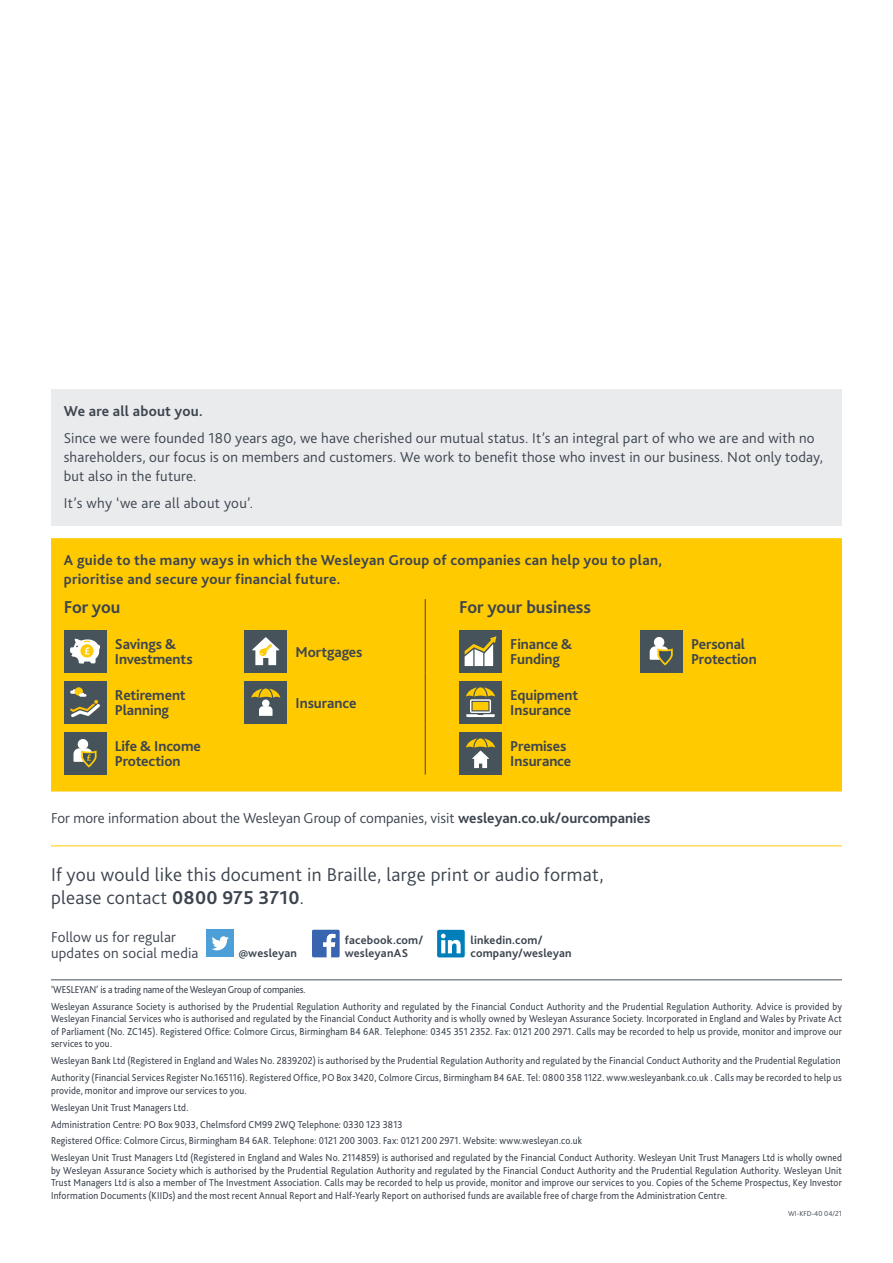
<style>
.page{position:relative;width:893px;height:1263px;background:#fff}
.page>*{position:absolute;margin:0;border:0;box-sizing:border-box;transform-origin:0 0}
.t1{font:300 19.5px/22.5px "Bliss 2";letter-spacing:.015em;color:#3c444f}
.t2{font:700 18px "Bliss 2";color:#3c444f}
.t3{font:300 15px/18.8px "Bliss 2";letter-spacing:.01em;color:#3c444f}
.t4{font:700 15px/15px "Bliss 2";letter-spacing:-.005em;color:#3c444f}
.t5{font:700 15px/18.8px "Bliss 2";letter-spacing:.02em;color:#3c444f}
.t6{font:700 15px "Bliss 2";letter-spacing:.015em;color:#3c444f}
.t7{font:700 12px/13.5px "Bliss 2";letter-spacing:.015em;color:#3c444f}
.t8{font:10.5px/16.8px "Bliss 2";letter-spacing:.015em;color:#3c444f;scale:.9 1}
.t9{font:300 7.5px "Bliss 2";color:#3c444f}
.s1{font-weight:700}
</style>
<div class="page">
<div style="left:51px;top:389px;width:791px;height:44px;background:#eaebed"></div>
<div style="left:51px;top:416px;width:791px;height:82px;background:#eaebed"></div>
<div style="left:51px;top:483px;width:791px;height:42px;background:#eaebed"></div>
<hr style="left:51px;top:845px;width:791px;height:1px;background:#ffca00">
<hr style="left:51px;top:979px;width:791px;height:1px;background:#46535a">
<div style="left:51px;top:538px;width:791px;height:253px;background:#ffca00"></div>
<hr style="left:425px;top:599px;width:1px;height:31px;background:#3c444f">
<hr style="left:425px;top:630px;width:1px;height:42px;background:#3c444f">
<hr style="left:425px;top:681px;width:1px;height:42px;background:#3c444f">
<hr style="left:425px;top:732px;width:1px;height:42px;background:#3c444f">
<div style="left:64px;top:630px;width:42px;height:42px;background:#46535a"></div>
<svg style="left:70px;top:638px;width:30px;height:26px"></svg>
<div style="left:244px;top:630px;width:43px;height:42px;background:#46535a"></div>
<svg style="left:252px;top:637px;width:27px;height:28px"></svg>
<div style="left:459px;top:630px;width:43px;height:42px;background:#46535a"></div>
<svg style="left:465px;top:636px;width:31px;height:30px"></svg>
<div style="left:640px;top:630px;width:42px;height:42px;background:#46535a"></div>
<div style="left:654px;top:637px;width:10px;height:10px;background:#fff;border-radius:50%"></div>
<svg style="left:650px;top:646px;width:23px;height:19px"></svg>
<div style="left:64px;top:681px;width:42px;height:42px;background:#46535a"></div>
<svg style="left:70px;top:689px;width:30px;height:28px"></svg>
<div style="left:244px;top:681px;width:43px;height:42px;background:#46535a"></div>
<div style="left:262px;top:699px;width:8px;height:8px;background:#fff;border-radius:50%"></div>
<svg style="left:259px;top:706px;width:14px;height:10px"></svg>
<svg style="left:251px;top:688px;width:29px;height:10px"></svg>
<div style="left:459px;top:681px;width:43px;height:42px;background:#46535a"></div>
<svg style="left:466px;top:687px;width:29px;height:30px"></svg>
<div style="left:64px;top:732px;width:42px;height:42px;background:#46535a"></div>
<div style="left:78px;top:739px;width:10px;height:10px;background:#fff;border-radius:50%"></div>
<svg style="left:73px;top:748px;width:24px;height:19px"></svg>
<div style="left:459px;top:732px;width:43px;height:42px;background:#46535a"></div>
<svg style="left:466px;top:738px;width:29px;height:30px"></svg>
<div style="left:206px;top:929px;width:28px;height:28px;background:#4c9fd7"></div>
<svg style="left:212px;top:936px;width:17px;height:14px"></svg>
<svg style="left:312px;top:930px;width:28px;height:27px"></svg>
<div style="left:437px;top:930px;width:28px;height:27px;background:#007eba;border-radius:2px"></div>
<svg style="left:441px;top:934px;width:20px;height:19px"></svg>
<h3 class="t6" style="left:64px;top:402px;width:141px">We are all about you.</h3>
<p class="t3" style="left:64px;top:429px;width:761px">Since we were founded 180 years ago, we have cherished our mutual status. It’s an integral part of who we are and with no shareholders, our focus is on members and customers. We work to benefit those who invest in our business. Not only today, but also in the future.</p>
<h3 class="t3" style="left:64px;top:493px;width:191px">It’s why ‘we are all about you’.</h3>
<h3 class="t5" style="left:64px;top:551px;width:600px">A guide to the many ways in which the Wesleyan Group of companies can help you to plan, prioritise and secure your financial future.</h3>
<h2 class="t2" style="left:64px;top:596px;width:58px">For you</h2>
<h2 class="t2" style="left:459px;top:596px;width:133px">For your business</h2>
<h3 class="t4" style="left:115px;top:637px;width:79px">Savings &amp;<br>Investments</h3>
<h3 class="t4" style="left:296px;top:644px;width:68px">Mortgages</h3>
<h3 class="t4" style="left:510px;top:637px;width:64px">Finance &amp;<br>Funding</h3>
<h3 class="t4" style="left:691px;top:637px;width:67px">Personal<br>Protection</h3>
<h3 class="t4" style="left:115px;top:688px;width:72px">Retirement<br>Planning</h3>
<h3 class="t4" style="left:296px;top:695px;width:63px">Insurance</h3>
<h3 class="t4" style="left:510px;top:688px;width:70px">Equipment<br>Insurance</h3>
<h3 class="t4" style="left:115px;top:739px;width:88px">Life &amp; Income<br>Protection</h3>
<h3 class="t4" style="left:510px;top:739px;width:63px">Premises<br>Insurance</h3>
<h3 class="t3" style="left:51px;top:808px;width:601px">For more information about the Wesleyan Group of companies, visit <span class="s1">wesleyan.co.uk/ourcompanies</span></h3>
<h1 class="t1" style="left:51px;top:863px;width:554px">If you would like this document in Braille, large print or audio format, please contact <span class="s1">0800 975 3710</span>.</h1>
<h3 class="t3" style="left:51px;top:928px;width:149px;line-height:16.5px">Follow us for regular updates on social media</h3>
<p class="t8" style="left:51px;top:981px;width:880px">‘WESLEYAN’ is a trading name of the Wesleyan Group of companies.<br>Wesleyan Assurance Society is authorised by the Prudential Regulation Authority and regulated by the Financial Conduct Authority and the Prudential Regulation Authority. Advice is provided by</p>
<p class="t8" style="left:51px;top:1012px;width:880px;line-height:12.6px;text-align:justify">Wesleyan Financial Services who is authorised and regulated by the Financial Conduct Authority and is wholly owned by Wesleyan Assurance Society. Incorporated in England and Wales by Private Act of Parliament (No. ZC145). Registered Office: Colmore Circus, Birmingham B4 6AR. Telephone: 0345 351 2352. Fax: 0121 200 2971. Calls may be recorded to help us provide, monitor and improve our services to you.</p>
<p class="t8" style="left:51px;top:1052px;width:880px">Wesleyan Bank Ltd (Registered in England and Wales No. 2839202) is authorised by the Prudential Regulation Authority and regulated by the Financial Conduct Authority and the Prudential Regulation<br>Authority (Financial Services Register No.165116). Registered Office, PO Box 3420, Colmore Circus, Birmingham B4 6AE. Tel: 0800 358 1122. www.wesleyanbank.co.uk . Calls may be recorded to help us</p>
<p class="t8" style="left:51px;top:1082px;width:880px">provide, monitor and improve our services to you.<br>Wesleyan Unit Trust Managers Ltd.<br>Administration Centre: PO Box 9033, Chelmsford CM99 2WQ Telephone: 0330 123 3813<br>Registered Office: Colmore Circus, Birmingham B4 6AR. Telephone: 0121 200 3003. Fax: 0121 200 2971. Website: www.wesleyan.co.uk<br>Wesleyan Unit Trust Managers Ltd (Registered in England and Wales No. 2114859) is authorised and regulated by the Financial Conduct Authority. Wesleyan Unit Trust Managers Ltd is wholly owned</p>
<p class="t8" style="left:51px;top:1164px;width:880px;line-height:12.6px;text-align:justify">by Wesleyan Assurance Society which is authorised by the Prudential Regulation Authority and regulated by the Financial Conduct Authority and the Prudential Regulation Authority. Wesleyan Unit Trust Managers Ltd is also a member of The Investment Association. Calls may be recorded to help us provide, monitor and improve our services to you. Copies of the Scheme Prospectus, Key Investor Information Documents (KIIDs) and the most recent Annual Report and Half-Yearly Report on authorised funds are available free of charge from the Administration Centre.</p>
<p class="t9" style="left:788px;top:1209px;width:55px">WI-KFD-40 04/21</p>
<p class="t7" style="left:345px;top:933px;width:80px">facebook.com/ wesleyanAS</p>
<p class="t7" style="left:470px;top:933px;width:103px">linkedin.com/ company/wesleyan</p>
<p class="t7" style="left:239px;top:946px;width:60px">@wesleyan</p>
</div>
